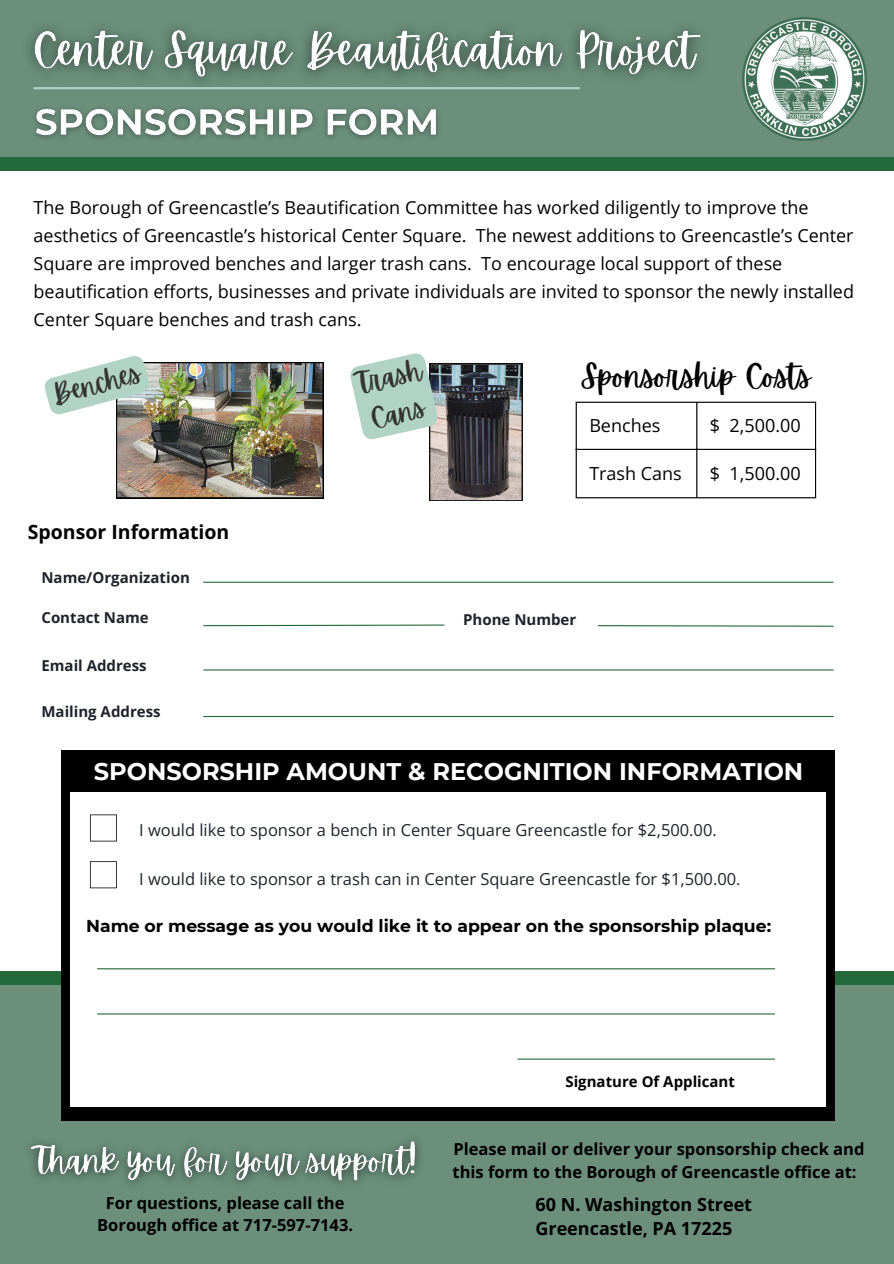
<style>
.page{position:relative;width:894px;height:1264px;background:#fff}
.page>*{position:absolute;margin:0;border:0;box-sizing:border-box;transform-origin:0 0}
.t1{font:31.5px "Apricots";color:#000}
.t2{font:27px/37.2px "Apricots";color:#333}
.t3{font:700 24px "Montserrat";color:#fff}
.t4{font:700 19.5px "Open Sans";color:#000}
.t5{font:18px/28.2px "Open Sans";color:#000}
.t6{font:700 18px "Open Sans";color:#000}
.t7{font:700 17.25px "Montserrat";color:#000}
.t8{font:700 16.5px/22.5px "Open Sans";color:#000}
.t9{font:16.5px "Open Sans";color:#1e232b}
.t10{font:700 15px "Open Sans";color:#1e232b}
.t11{font:700 15px "Open Sans";color:#000}
</style>
<div class="page">
<div style="left:0;top:0;width:893px;height:160px;background:#6b8f7b"></div>
<div style="left:0;top:158px;width:893px;height:13px;background:#24693a"></div>
<div style="left:0;top:984px;width:893px;height:279px;background:#6b8f7b"></div>
<div style="left:61px;top:750px;width:773px;height:44px;background:#000"></div>
<div style="left:0;top:971px;width:893px;height:13px;background:#24693a"></div>
<div style="left:61px;top:791px;width:773px;height:329px;background:#000"></div>
<div style="left:70px;top:792px;width:755px;height:314px;background:#fff"></div>
<hr style="left:517px;top:1058px;width:257px;height:1px;background:#24693a">
<svg style="left:598px;top:625px;width:236px;height:2px"></svg>
<hr style="left:204px;top:716px;width:629px;height:1px;background:#24693a">
<img style="left:742px;top:17px;width:124px;height:124px">
<hr style="left:203px;top:581px;width:630px;height:2px;background:#24693a">
<hr style="left:204px;top:669px;width:629px;height:1px;background:#24693a">
<hr style="left:575px;top:403px;width:1px;height:94px;background:#000">
<hr style="left:696px;top:403px;width:1px;height:94px;background:#000">
<hr style="left:814px;top:403px;width:1px;height:94px;background:#000">
<hr style="left:575px;top:401px;width:240px;height:2px;background:#000">
<hr style="left:575px;top:449px;width:240px;height:1px;background:#000">
<hr style="left:575px;top:497px;width:240px;height:1px;background:#000">
<svg style="left:203px;top:624px;width:242px;height:2px"></svg>
<svg style="left:90px;top:814px;width:27px;height:27px"></svg>
<img style="left:35px;top:108px;width:403px;height:31px">
<img style="left:29px;top:28px;width:672px;height:62px">
<img style="left:44px;top:356px;width:279px;height:142px">
<svg style="left:350px;top:353px;width:172px;height:148px"></svg>
<svg style="left:90px;top:861px;width:27px;height:27px"></svg>
<hr style="left:97px;top:968px;width:677px;height:1px;background:#24693a">
<hr style="left:97px;top:1013px;width:677px;height:1px;background:#24693a">
<img style="left:30px;top:1141px;width:390px;height:43px">
<p class="t5" style="left:34px;top:193px;width:821px">The Borough of Greencastle’s Beautification Committee has worked diligently to improve the aesthetics of Greencastle’s historical Center Square. The newest additions to Greencastle’s Center Square are improved benches and larger trash cans. To encourage local support of these beautification efforts, businesses and private individuals are invited to sponsor the newly installed Center Square benches and trash cans.</p>
<p class="t2" style="left:48px;top:378px;width:92px;rotate:-15deg">Benches</p>
<p class="t2" style="left:353px;top:366px;width:66px;rotate:-13deg">Trash<br>Cans</p>
<h6 class="t1" style="left:581px;top:358px;width:231px">Sponsorship Costs</h6>
<h5 class="t5" style="left:589px;top:411px;width:73px">Benches</h5>
<p class="t5" style="left:709px;top:411px;width:92px">$ 2,500.00</p>
<h5 class="t5" style="left:589px;top:459px;width:94px">Trash Cans</h5>
<p class="t5" style="left:709px;top:459px;width:92px">$ 1,500.00</p>
<p class="t4" style="left:28px;top:518px;width:203px">Sponsor Information</p>
<h4 class="t10" style="left:41px;top:567px;width:150px">Name/Organization</h4>
<p class="t10" style="left:41px;top:607px;width:109px">Contact Name</p>
<p class="t10" style="left:41px;top:654px;width:107px">Email Address</p>
<p class="t10" style="left:41px;top:701px;width:121px">Mailing Address</p>
<p class="t10" style="left:463px;top:609px;width:115px">Phone Number</p>
<p class="t3" style="left:94px;top:756px;width:710px">SPONSORSHIP AMOUNT &amp; RECOGNITION INFORMATION</p>
<p class="t9" style="left:139px;top:818px;width:579px">I would like to sponsor a bench in Center Square Greencastle for $2,500.00.</p>
<p class="t9" style="left:139px;top:867px;width:602px">I would like to sponsor a trash can in Center Square Greencastle for $1,500.00.</p>
<p class="t7" style="left:86px;top:915px;width:686px">Name or message as you would like it to appear on the sponsorship plaque:</p>
<p class="t8" style="left:97px;top:1190px;width:257px;text-align:center">For questions, please call the<br>Borough office at 717-597-7143.</p>
<p class="t11" style="left:565px;top:1071px;width:171px">Signature Of Applicant</p>
<p class="t8" style="left:452px;top:1137px;width:413px">Please mail or deliver your sponsorship check and this form to the Borough of Greencastle office at:</p>
<p class="t6" style="left:535px;top:1191px;width:218px">60 N. Washington Street</p>
<p class="t6" style="left:535px;top:1216px;width:198px">Greencastle, PA 17225</p>
</div>
